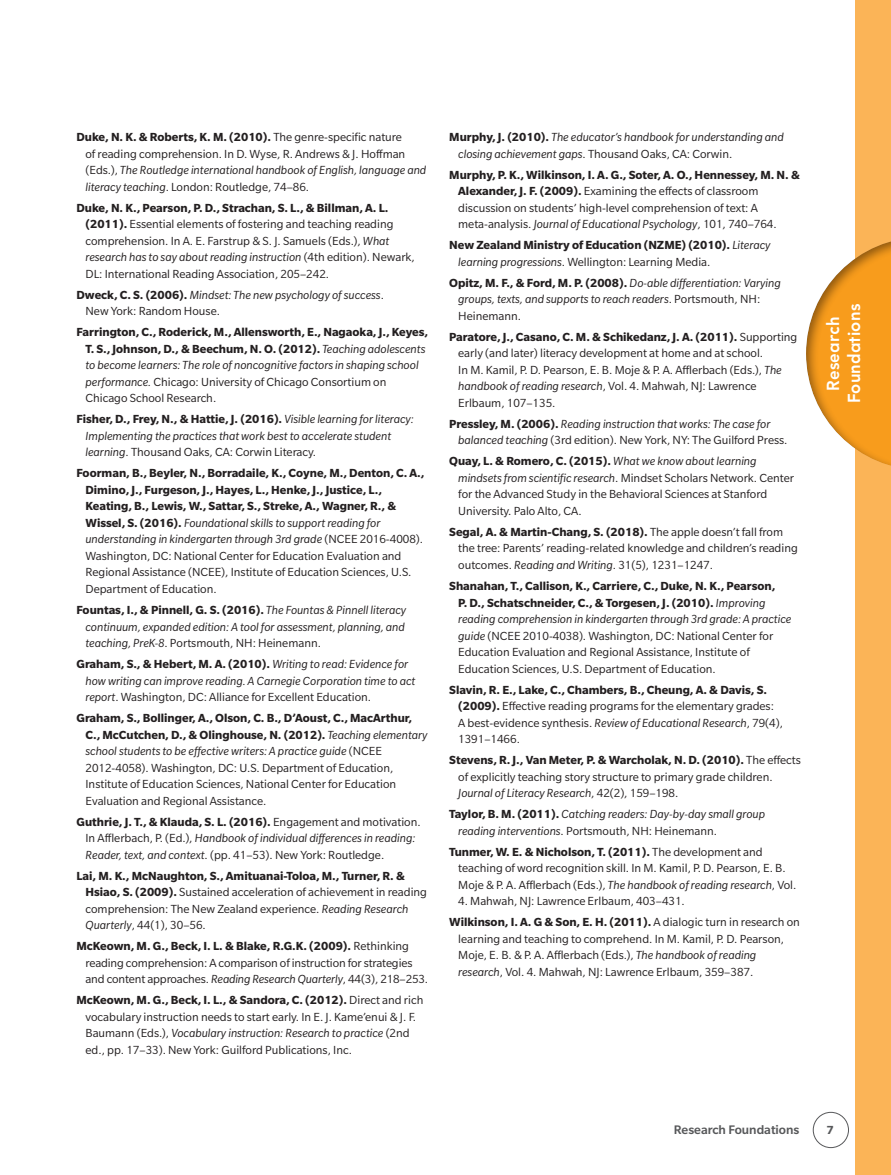
<style>
.page{position:relative;width:891px;height:1175px;background:#fff}
.page>*{position:absolute;margin:0;border:0;box-sizing:border-box;transform-origin:0 0}
.t1{font:700 17.25px/21px "Avenir Primary HMH";color:#fff;text-align:center}
.t2{font:500 13.5px "Slate Pro";color:#57585a}
.p_body-references{font:12.75px/16.5px "Slate Pro";color:#231f20}
.p_body-references-2{font:italic 12.75px/16.5px "Slate Pro";color:#231f20}
.p_body-references-3{font:700 12.75px/16.5px "Slate Pro";color:#231f20}
.t3{font:700 12.75px "Slate Pro";color:#57585a}
.s1{font-weight:700}
.s2{font-style:italic}
.s3{font-weight:700;font-style:normal}
.s4{font-style:normal}
.s5{font-weight:400;font-style:italic}
.s6{font-weight:400}
</style>
<div class="page">
<div style="left:855px;top:0;width:36px;height:1174px;background:#fbb457"></div>
<div style="left:806px;top:237px;width:85px;height:233px;background:#231f20;opacity:.5"></div>
<div style="left:813px;top:1112px;width:36px;height:36px;border:1px solid #57585a;border-radius:50%"></div>
<p class="p_body-references" style="left:86px;top:129px;width:342px;text-indent:-9px"><span class="s1">Duke, N. K. &amp; Roberts, K. M. (2010).</span> The genre-specific nature<br>of reading comprehension. In D. Wyse, R. Andrews &amp; J. Hoffman (Eds.), <span class="s2">The Routledge international handbook of English, language and literacy teaching</span>. London: Routledge, 74–86.</p>
<p class="p_body-references" style="left:86px;top:199px;width:331px;text-indent:-9px"><span class="s1">Duke, N. K., Pearson, P. D., Strachan, S. L., &amp; Billman, A. L. (2011).</span> Essential elements of fostering and teaching reading comprehension. In A. E. Farstrup &amp; S. J. Samuels (Eds.), <span class="s2">What research has to say about reading instruction</span> (4th edition). Newark, DL: International Reading Association, 205–242.</p>
<p class="p_body-references-2" style="left:86px;top:286px;width:300px;text-indent:-9px"><span class="s3">Dweck, C. S. (2006).</span> Mindset: The new psychology of success<span class="s4">.<br>New York: Random House.</span></p>
<p class="p_body-references-3" style="left:86px;top:324px;width:344px;text-indent:-9px">Farrington, C., Roderick, M., Allensworth, E., Nagaoka, J., Keyes, T. S., Johnson, D., &amp; Beechum, N. O. (2012). <span class="s5">Teaching adolescents to become learners: The role of noncognitive factors in shaping school performance.</span> <span class="s6">Chicago: University of Chicago Consortium on Chicago School Research.</span></p>
<p class="p_body-references-2" style="left:86px;top:411px;width:330px;text-indent:-9px"><span class="s3">Fisher, D., Frey, N., &amp; Hattie, J. (2016).</span> Visible learning for literacy:<br>Implementing the practices that work best to accelerate student learning<span class="s4">. Thousand Oaks, CA: Corwin Literacy.</span></p>
<p class="p_body-references-3" style="left:86px;top:465px;width:341px;text-indent:-9px">Foorman, B., Beyler, N., Borradaile, K., Coyne, M., Denton, C. A., Dimino, J., Furgeson, J., Hayes, L., Henke, J., Justice, L., Keating, B., Lewis, W., Sattar, S., Streke, A., Wagner, R., &amp; Wissel, S. (2016). <span class="s5">Foundational skills to support reading for understanding in kindergarten through 3rd grade</span> <span class="s6">(NCEE 2016-4008).<br>Washington, DC: National Center for Education Evaluation and Regional Assistance (NCEE), Institute of Education Sciences, U.S.<br>Department of Education.</span></p>
<p class="p_body-references-2" style="left:86px;top:601px;width:322px;text-align:justify;text-indent:-9px"><span class="s3">Fountas, I., &amp; Pinnell, G. S. (2016).</span> The Fountas &amp; Pinnell literacy continuum, expanded edition: A tool for assessment, planning, and teaching, PreK-8<span class="s4">. Portsmouth, NH: Heinemann.</span></p>
<p class="p_body-references-2" style="left:86px;top:655px;width:331px;text-indent:-9px"><span class="s3">Graham, S., &amp; Hebert, M. A. (2010).</span> Writing to read: Evidence for how writing can improve reading. A Carnegie Corporation time to act report<span class="s4">. Washington, DC: Alliance for Excellent Education.</span></p>
<p class="p_body-references" style="left:86px;top:709px;width:344px;text-indent:-9px"><span class="s1">Graham, S., Bollinger, A., Olson, C. B., D’Aoust, C., MacArthur, C., McCutchen, D., &amp; Olinghouse, N. (2012).</span> <span class="s2">Teaching elementary school students to be effective writers: A practice guide</span> (NCEE 2012-4058). Washington, DC: U.S. Department of Education, Institute of Education Sciences, National Center for Education Evaluation and Regional Assistance.</p>
<p class="p_body-references" style="left:86px;top:813px;width:337px;text-indent:-9px"><span class="s1">Guthrie, J. T., &amp; Klauda, S. L. (2016).</span> Engagement and motivation.<br>In Afflerbach, P. (Ed.), <span class="s2">Handbook of individual differences in reading:<br>Reader, text, and context</span>. (pp. 41–53). New York: Routledge.</p>
<p class="p_body-references" style="left:86px;top:867px;width:343px;text-indent:-9px"><span class="s1">Lai, M. K., McNaughton, S., Amituanai-Toloa, M., Turner, R. &amp; Hsiao, S. (2009).</span> Sustained acceleration of achievement in reading comprehension: The New Zealand experience. <span class="s2">Reading Research Quarterly</span>, 44(1), 30–56.</p>
<p class="p_body-references" style="left:86px;top:937px;width:344px;text-indent:-9px"><span class="s1">McKeown, M. G., Beck, I. L. &amp; Blake, R.G.K. (2009).</span> Rethinking reading comprehension: A comparison of instruction for strategies and content approaches. <span class="s2">Reading Research Quarterly</span>, 44(3), 218–253.</p>
<p class="p_body-references" style="left:86px;top:991px;width:339px;text-indent:-9px"><span class="s1">McKeown, M. G., Beck, I. L., &amp; Sandora, C. (2012).</span> Direct and rich vocabulary instruction needs to start early. In E. J. Kame’enui &amp; J. F.<br>Baumann (Eds.), <span class="s2">Vocabulary instruction: Research to practice</span> (2nd ed., pp. 17–33). New York: Guilford Publications, Inc.</p>
<p class="p_body-references-2" style="left:458px;top:129px;width:327px;text-indent:-9px"><span class="s3">Murphy, J. (2010).</span> The educator’s handbook for understanding and closing achievement gaps<span class="s4">. Thousand Oaks, CA: Corwin.</span></p>
<p class="p_body-references" style="left:458px;top:166px;width:343px;text-indent:-9px"><span class="s1">Murphy, P. K., Wilkinson, I. A. G., Soter, A. O., Hennessey, M. N. &amp; Alexander, J. F. (2009).</span> Examining the effects of classroom discussion on students’ high-level comprehension of text: A meta-analysis. <span class="s2">Journal of Educational Psychology</span>, 101, 740–764.</p>
<p class="p_body-references-3" style="left:458px;top:237px;width:314px;text-indent:-9px">New Zealand Ministry of Education (NZME) (2010). <span class="s5">Literacy learning progressions</span><span class="s6">. Wellington: Learning Media.</span></p>
<p class="p_body-references-2" style="left:458px;top:274px;width:324px;text-indent:-9px"><span class="s3">Opitz, M. F., &amp; Ford, M. P. (2008).</span> Do-able differentiation: Varying groups, texts, and supports to reach readers<span class="s4">. Portsmouth, NH:<br>Heinemann.</span></p>
<p class="p_body-references" style="left:458px;top:328px;width:341px;text-indent:-9px"><span class="s1">Paratore, J., Casano, C. M. &amp; Schikedanz, J. A. (2011).</span> Supporting early (and later) literacy development at home and at school.<br>In M. Kamil, P. D. Pearson, E. B. Moje &amp; P. A. Afflerbach (Eds.), <span class="s2">The handbook of reading research</span>, Vol. 4. Mahwah, NJ: Lawrence Erlbaum, 107–135.</p>
<p class="p_body-references-2" style="left:458px;top:415px;width:331px;text-indent:-9px"><span class="s3">Pressley, M. (2006).</span> Reading instruction that works: The case for balanced teaching <span class="s4">(3rd edition). New York, NY: The Guilford Press.</span></p>
<p class="p_body-references" style="left:458px;top:453px;width:337px;text-indent:-9px"><span class="s1">Quay, L. &amp; Romero, C. (2015).</span> <span class="s2">What we know about learning mindsets from scientific research</span>. Mindset Scholars Network. Center for the Advanced Study in the Behavioral Sciences at Stanford University. Palo Alto, CA.</p>
<p class="p_body-references" style="left:458px;top:523px;width:341px;text-indent:-9px"><span class="s1">Segal, A. &amp; Martin-Chang, S. (2018).</span> The apple doesn’t fall from the tree: Parents’ reading-related knowledge and children’s reading outcomes. <span class="s2">Reading and Writing</span>. 31(5), 1231–1247.</p>
<p class="p_body-references" style="left:458px;top:577px;width:335px;text-indent:-9px"><span class="s1">Shanahan, T., Callison, K., Carriere, C., Duke, N. K., Pearson,<br>P. D., Schatschneider, C., &amp; Torgesen, J. (2010).</span> <span class="s2">Improving reading comprehension in kindergarten through 3rd grade: A practice guide</span> (NCEE 2010-4038). Washington, DC: National Center for Education Evaluation and Regional Assistance, Institute of Education Sciences, U.S. Department of Education.</p>
<p class="p_body-references" style="left:458px;top:681px;width:326px;text-indent:-9px"><span class="s1">Slavin, R. E., Lake, C., Chambers, B., Cheung, A. &amp; Davis, S. (2009).</span> Effective reading programs for the elementary grades:<br>A best-evidence synthesis. <span class="s2">Review of Educational Research</span>, 79(4), 1391–1466.</p>
<p class="p_body-references" style="left:458px;top:751px;width:344px;text-indent:-9px"><span class="s1">Stevens, R. J., Van Meter, P. &amp; Warcholak, N. D. (2010).</span> The effects of explicitly teaching story structure to primary grade children.<br><span class="s2">Journal of Literacy Research</span>, 42(2), 159–198.</p>
<p class="p_body-references-2" style="left:458px;top:805px;width:308px;text-indent:-9px"><span class="s3">Taylor, B. M. (2011).</span> Catching readers: Day-by-day small group reading interventions<span class="s4">. Portsmouth, NH: Heinemann.</span></p>
<p class="p_body-references" style="left:458px;top:843px;width:340px;text-indent:-9px"><span class="s1">Tunmer, W. E. &amp; Nicholson, T. (2011).</span> The development and teaching of word recognition skill. In M. Kamil, P. D. Pearson, E. B.<br>Moje &amp; P. A. Afflerbach (Eds.), <span class="s2">The handbook of reading research</span>, Vol.</p>
<p class="p_body-references" style="left:458px;top:892px;width:228px">4. Mahwah, NJ: Lawrence Erlbaum, 403–431.</p>
<p class="p_body-references" style="left:458px;top:913px;width:343px;text-indent:-9px"><span class="s1">Wilkinson, I. A. G &amp; Son, E. H. (2011).</span> A dialogic turn in research on learning and teaching to comprehend. In M. Kamil, P. D. Pearson, Moje, E. B. &amp; P. A. Afflerbach (Eds.), <span class="s2">The handbook of reading research</span>, Vol. 4. Mahwah, NJ: Lawrence Erlbaum, 359–387.</p>
<h1 class="t1" style="left:823px;top:403px;width:101px;rotate:-90deg">Research<br>Foundations</h1>
<p class="t2" style="left:674px;top:1122px;width:127px">Research Foundations</p>
<p class="t3" style="left:827px;top:1123px;width:9px">7</p>
</div>
